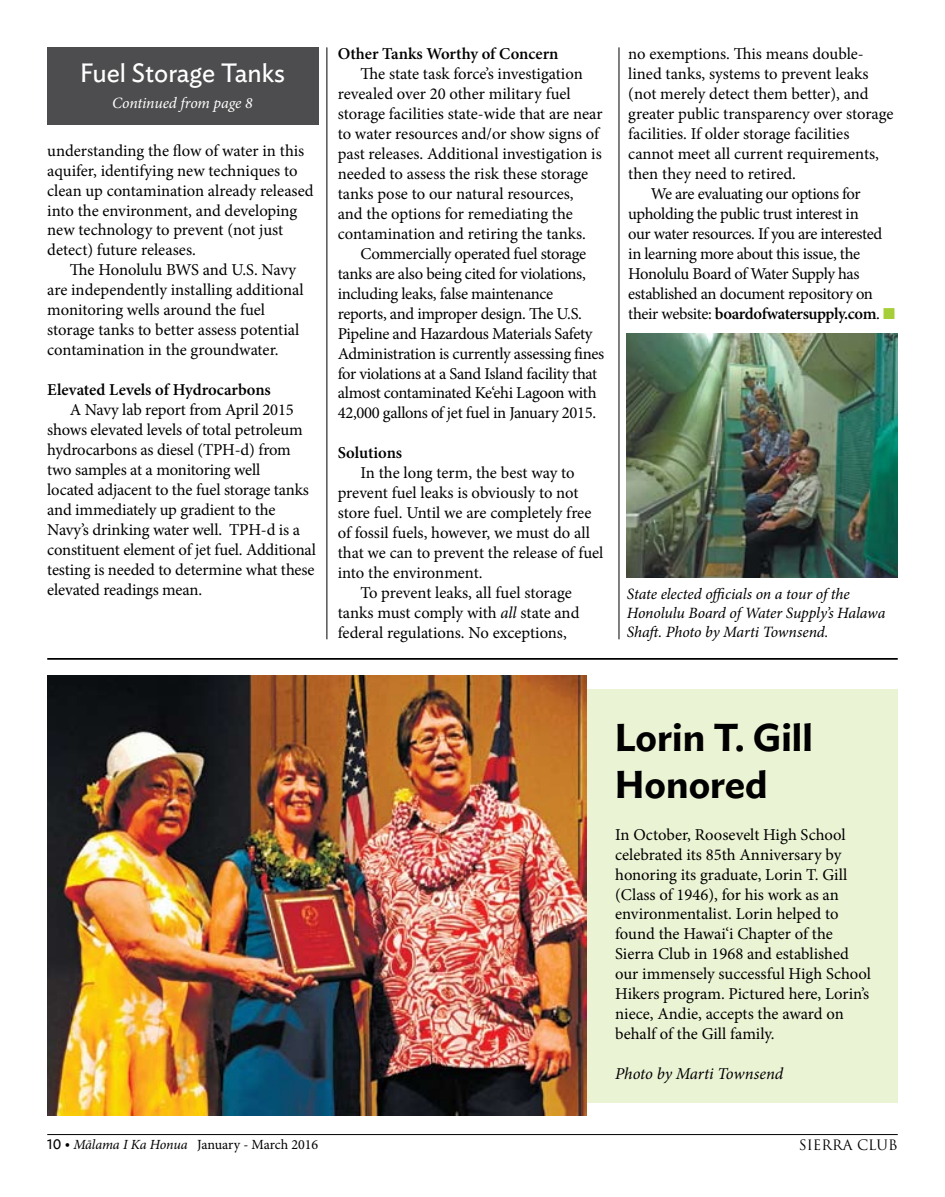
<style>
.page{position:relative;width:945px;height:1197px;background:#fff}
.page>*{position:absolute;margin:0;border:0;box-sizing:border-box;transform-origin:0 0}
.t1{font:600 38.5px/46.2px "Ideal Sans";color:#000}
.t2{font:26.25px "Ideal Sans";color:#fff}
.t3{font:16.62px/19.9px "Minion Pro";letter-spacing:-.01em;color:#000}
.t4{font:16.62px "Minion Pro";letter-spacing:-.03em;color:#000}
.t5{font:600 16.62px "Minion Pro";letter-spacing:-.005em;color:#000}
.t6{font:600 16.62px "Minion Pro";letter-spacing:-.025em;color:#000}
.t7{font:italic 16.62px "Minion Pro";letter-spacing:-.01em;color:#000}
.t8{font:italic 15.75px/18.9px "Minion Pro";letter-spacing:-.01em;color:#000}
.t9{font:italic 15.75px "Minion Pro";letter-spacing:-.01em;color:#fff}
.t10{font:14px "Minion Pro";letter-spacing:-.01em;color:#000}
.t11{font:14px "Trajan Pro";color:#000}
.s1{font-style:italic}
.s2{font-weight:400}
.s3{color:#a6ce39}
.s4{font-family:"Ideal Sans"}
</style>
<div class="page">
<hr style="left:47px;top:1134px;width:851px;height:1px;background:#000">
<div style="left:577px;top:689px;width:321px;height:413px;background:#ebf3d5"></div>
<hr style="left:326px;top:48px;width:1px;height:591px;background:#000">
<hr style="left:619px;top:48px;width:1px;height:591px;background:#000">
<div style="left:47px;top:47px;width:272px;height:78px;background:#4d4d4f"></div>
<img style="left:627px;top:334px;width:271px;height:244px">
<img style="left:47px;top:676px;width:540px;height:439px">
<hr style="left:47px;top:658px;width:851px;height:2px;background:#000">
<h2 class="t2" style="left:80px;top:53px;width:207px">Fuel Storage Tanks</h2>
<p class="t9" style="left:112px;top:92px;width:142px">Continued from page 8</p>
<p class="t3" style="left:47px;top:140px;width:268px">understanding the flow of water in this aquifer, identifying new techniques to clean up contamination already released into the environment, and developing new technology to prevent (not just detect) future releases.</p>
<p class="t3" style="left:47px;top:260px;width:258px;text-indent:23px">The Honolulu BWS and U.S. Navy are independently installing additional monitoring wells around the fuel storage tanks to better assess potential contamination in the groundwater.</p>
<p class="t5" style="left:47px;top:378px;width:225px">Elevated Levels of Hydrocarbons</p>
<p class="t3" style="left:47px;top:400px;width:270px;text-indent:23px">A Navy lab report from April 2015 shows elevated levels of total petroleum hydrocarbons as diesel (TPH-d) from two samples at a monitoring well<br>located adjacent to the fuel storage tanks and immediately up gradient to the Navy’s drinking water well. TPH-d is a constituent element of jet fuel. Additional testing is needed to determine what these elevated readings mean.</p>
<p class="t5" style="left:338px;top:43px;width:222px">Other Tanks Worthy of Concern</p>
<p class="t3" style="left:360px;top:64px;width:224px">The state task force’s investigation</p>
<p class="t3" style="left:338px;top:84px;width:235px">revealed over 20 other military fuel</p>
<p class="t3" style="left:338px;top:104px;width:266px">storage facilities state-wide that are near</p>
<p class="t3" style="left:338px;top:124px;width:263px">to water resources and/or show signs of</p>
<p class="t3" style="left:338px;top:144px;width:266px">past releases. Additional investigation is</p>
<p class="t3" style="left:338px;top:164px;width:252px">needed to assess the risk these storage</p>
<p class="t3" style="left:338px;top:184px;width:237px">tanks pose to our natural resources,</p>
<p class="t3" style="left:338px;top:204px;width:237px">and the options for remediating the</p>
<p class="t3" style="left:338px;top:224px;width:250px">contamination and retiring the tanks.</p>
<p class="t3" style="left:360px;top:244px;width:227px">Commercially operated fuel storage</p>
<p class="t3" style="left:338px;top:264px;width:250px">tanks are also being cited for violations,</p>
<p class="t3" style="left:338px;top:284px;width:217px">including leaks, false maintenance</p>
<p class="t3" style="left:338px;top:303px;width:246px">reports, and improper design. The U.S.</p>
<p class="t3" style="left:338px;top:323px;width:256px">Pipeline and Hazardous Materials Safety</p>
<p class="t3" style="left:338px;top:343px;width:268px">Administration is currently assessing fines</p>
<p class="t3" style="left:338px;top:363px;width:261px">for violations at a Sand Island facility that</p>
<p class="t3" style="left:338px;top:383px;width:260px">almost contaminated Ke‘ehi Lagoon with</p>
<p class="t3" style="left:338px;top:403px;width:260px">42,000 gallons of jet fuel in January 2015.</p>
<p class="t5" style="left:338px;top:442px;width:66px">Solutions</p>
<p class="t3" style="left:360px;top:463px;width:216px">In the long term, the best way to</p>
<p class="t3" style="left:338px;top:483px;width:242px">prevent fuel leaks is obviously to not</p>
<p class="t3" style="left:338px;top:503px;width:255px">store fuel. Until we are completely free</p>
<p class="t3" style="left:338px;top:523px;width:254px">of fossil fuels, however, we must do all</p>
<p class="t3" style="left:338px;top:543px;width:267px">that we can to prevent the release of fuel</p>
<p class="t3" style="left:338px;top:563px;width:146px">into the environment.</p>
<p class="t3" style="left:360px;top:583px;width:213px">To prevent leaks, all fuel storage</p>
<p class="t3" style="left:338px;top:603px;width:243px">tanks must comply with <span class="s1">all</span> state and</p>
<p class="t3" style="left:338px;top:623px;width:231px">federal regulations. No exceptions,</p>
<p class="t3" style="left:628px;top:44px;width:237px">no exemptions. This means double-</p>
<p class="t3" style="left:628px;top:64px;width:242px">lined tanks, systems to prevent leaks</p>
<p class="t3" style="left:628px;top:84px;width:242px">(not merely detect them better), and</p>
<p class="t3" style="left:628px;top:104px;width:267px">greater public transparency over storage</p>
<p class="t3" style="left:628px;top:124px;width:223px">facilities. If older storage facilities</p>
<p class="t3" style="left:628px;top:144px;width:252px">cannot meet all current requirements,</p>
<p class="t3" style="left:628px;top:164px;width:169px">then they need to retired.</p>
<p class="t4" style="left:651px;top:183px;width:211px">We are evaluating our options for</p>
<p class="t3" style="left:628px;top:204px;width:232px">upholding the public trust interest in</p>
<p class="t4" style="left:628px;top:222px;width:256px">our water resources. If you are interested</p>
<p class="t3" style="left:628px;top:244px;width:233px">in learning more about this issue, the</p>
<p class="t4" style="left:628px;top:262px;width:233px">Honolulu Board of Water Supply has</p>
<p class="t3" style="left:628px;top:284px;width:246px">established an document repository on</p>
<p class="t6" style="left:628px;top:302px;width:268px"><span class="s2">their website:</span> boardofwatersupply.com<span class="s2">.</span> <span class="s3">■</span></p>
<p class="t8" style="left:627px;top:585px;width:260px">State elected officials on a tour of the<br>Honolulu Board of Water Supply’s Halawa<br>Shaft. Photo by Marti Townsend.</p>
<h1 class="t1" style="left:614px;top:712px;width:200px">Lorin T. Gill<br>Honored</h1>
<p class="t3" style="left:615px;top:824px;width:257px">In October, Roosevelt High School celebrated its 85th Anniversary by honoring its graduate, Lorin T. Gill (Class of 1946), for his work as an environmentalist. Lorin helped to found the Hawai‘i Chapter of the Sierra Club in 1968 and established our immensely successful High School Hikers program. Pictured here, Lorin’s niece, Andie, accepts the award on behalf of the Gill family.</p>
<p class="t7" style="left:615px;top:1062px;width:170px">Photo by Marti Townsend</p>
<p class="t10" style="left:47px;top:1136px;width:273px"><span class="s4">10</span> • <span class="s1">Mālama I Ka Honua</span> January - March 2016</p>
<p class="t11" style="left:799px;top:1136px;width:100px">SIERRA CLUB</p>
</div>
